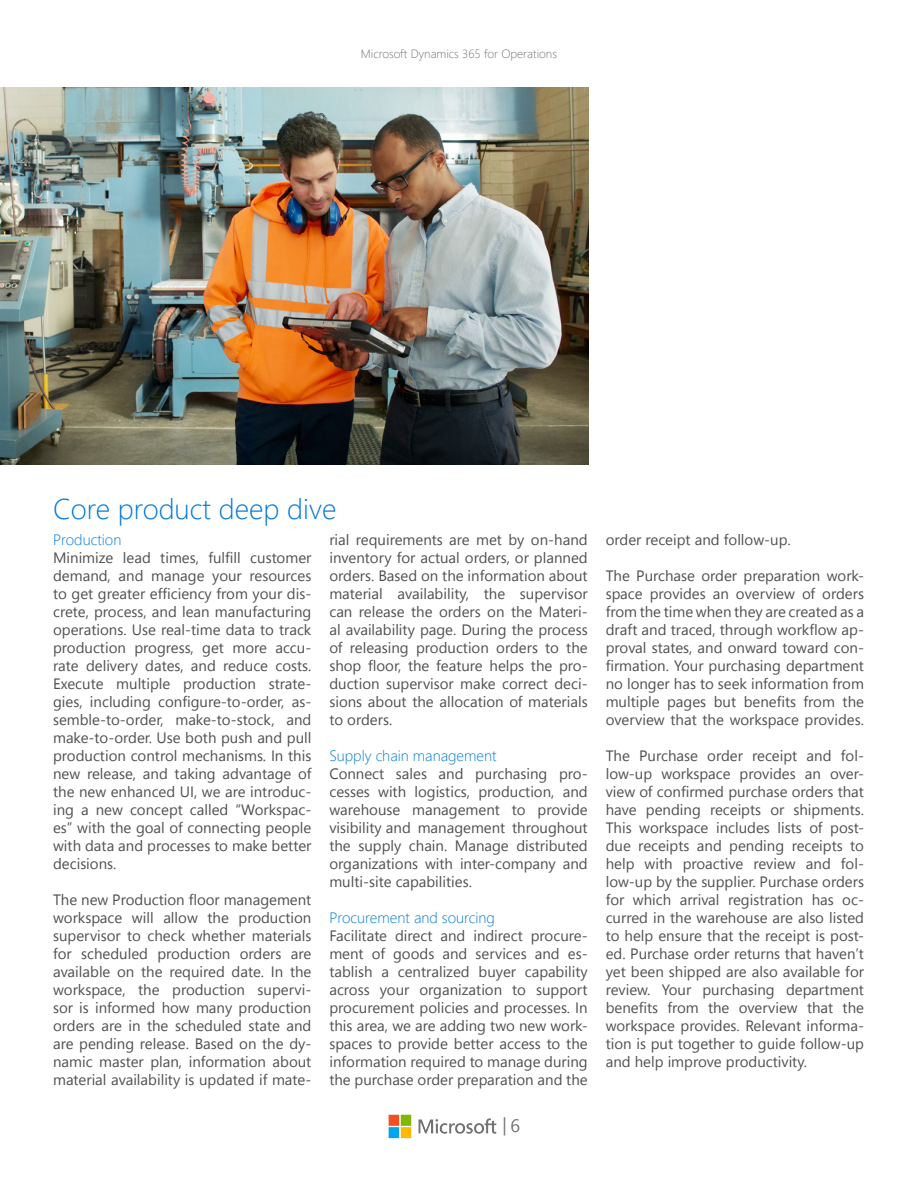
<style>
.page{position:relative;width:918px;height:1188px;background:#fff}
.page>*{position:absolute;margin:0;border:0;box-sizing:border-box;transform-origin:0 0}
.t1{font:300 28.5px "Segoe UI";color:#0078d7}
.t2{font:18px "Segoe UI";color:#737373}
.t3{font:15px/18px "Segoe UI";color:#505050;text-align:justify}
.t4{font:300 15px "Segoe UI";color:#0078d7}
.t5{font:300 12px "Segoe UI";color:#737373}
</style>
<div class="page">
<img style="left:388px;top:1114px;width:108px;height:24px">
<img style="left:0;top:87px;width:588px;height:378px">
<p class="t5" style="left:361px;top:45px;width:198px">Microsoft Dynamics 365 for Operations</p>
<h1 class="t1" style="left:53px;top:488px;width:285px">Core product deep dive</h1>
<p class="t4" style="left:53px;top:529px;width:70px">Production</p>
<p class="t3" style="left:53px;top:549px;width:260px">Minimize lead times, fulfill customer demand, and manage your resources to get greater efficiency from your dis&shy;crete, process, and lean manufacturing operations. Use real-time data to track production progress, get more accu&shy;rate delivery dates, and reduce costs.<br>Execute multiple production strate&shy;gies, including configure-to-order, as&shy;semble-to-order, make-to-stock, and make-to-order. Use both push and pull production control mechanisms. In this new release, and taking advantage of the new enhanced UI, we are introduc&shy;ing a new concept called “Workspac&shy;es” with the goal of connecting people with data and processes to make better decisions.</p>
<p class="t3" style="left:53px;top:891px;width:260px">The new Production floor management workspace will allow the production supervisor to check whether materials for scheduled production orders are available on the required date. In the workspace, the production supervi&shy;sor is informed how many production orders are in the scheduled state and are pending release. Based on the dy&shy;namic master plan, information about material availability is updated if mate-</p>
<p class="t3" style="left:329px;top:531px;width:260px">rial requirements are met by on-hand inventory for actual orders, or planned orders. Based on the information about material availability, the supervisor can release the orders on the Materi&shy;al availability page. During the process of releasing production orders to the shop floor, the feature helps the pro&shy;duction supervisor make correct deci&shy;sions about the allocation of materials to orders.</p>
<p class="t4" style="left:329px;top:745px;width:169px">Supply chain management</p>
<p class="t3" style="left:329px;top:765px;width:260px">Connect sales and purchasing pro&shy;cesses with logistics, production, and warehouse management to provide visibility and management throughout the supply chain. Manage distributed organizations with inter-company and multi-site capabilities.</p>
<p class="t4" style="left:329px;top:907px;width:167px">Procurement and sourcing</p>
<p class="t3" style="left:329px;top:927px;width:260px">Facilitate direct and indirect procure&shy;ment of goods and services and es&shy;tablish a centralized buyer capability across your organization to support procurement policies and processes. In this area, we are adding two new work&shy;spaces to provide better access to the information required to manage during the purchase order preparation and the</p>
<p class="t2" style="left:502px;top:1113px;width:19px">| 6</p>
<p class="t3" style="left:606px;top:531px;width:187px">order receipt and follow-up.</p>
<p class="t3" style="left:606px;top:567px;width:260px">The Purchase order preparation work&shy;space provides an overview of orders from the time when they are created as a draft and traced, through workflow ap&shy;proval states, and onward toward con&shy;firmation. Your purchasing department no longer has to seek information from multiple pages but benefits from the overview that the workspace provides.</p>
<p class="t3" style="left:606px;top:747px;width:260px">The Purchase order receipt and fol&shy;low-up workspace provides an over&shy;view of confirmed purchase orders that have pending receipts or shipments.<br>This workspace includes lists of post&shy;due receipts and pending receipts to help with proactive review and fol&shy;low-up by the supplier. Purchase orders for which arrival registration has oc&shy;curred in the warehouse are also listed to help ensure that the receipt is post&shy;ed. Purchase order returns that haven’t yet been shipped are also available for review. Your purchasing department benefits from the overview that the workspace provides. Relevant informa&shy;tion is put together to guide follow-up and help improve productivity.</p>
</div>
